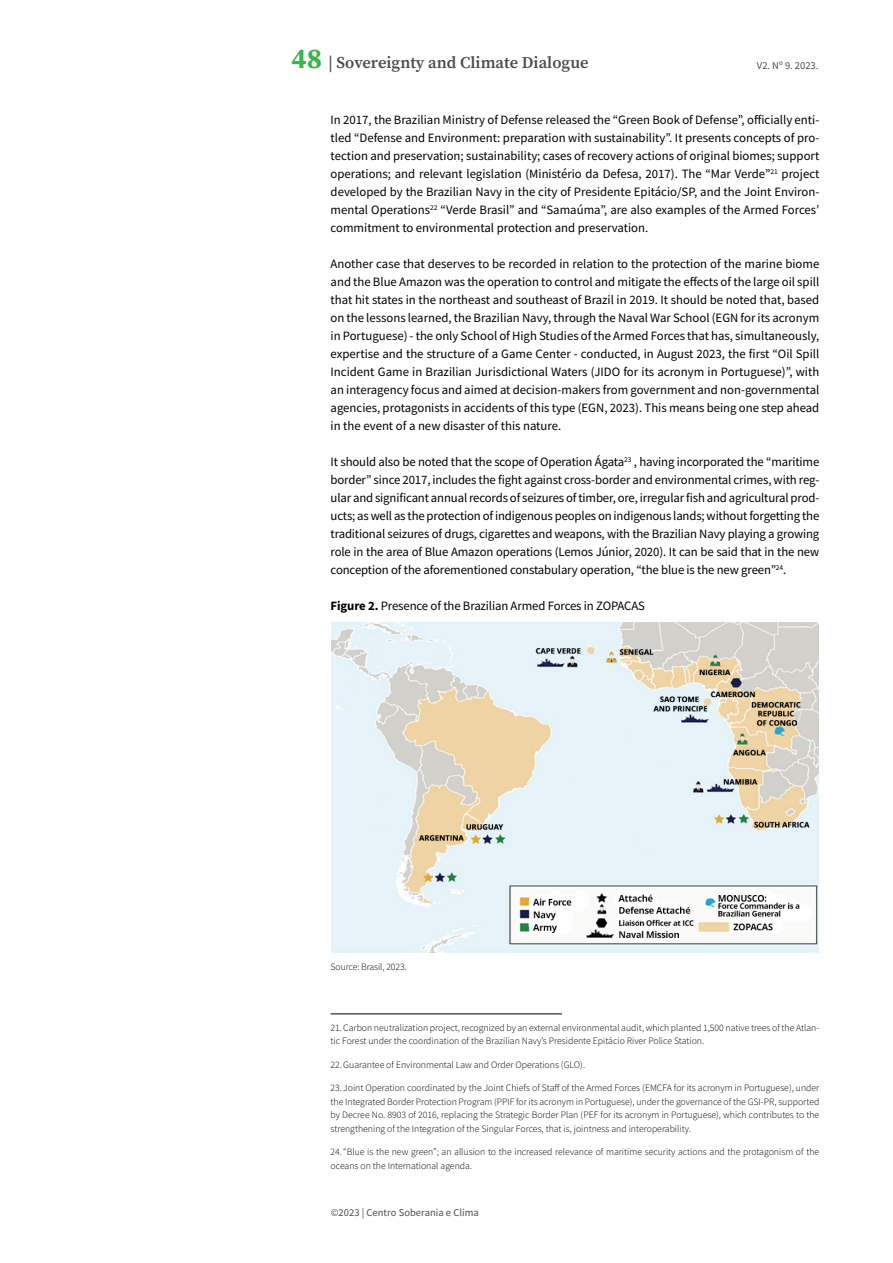
<style>
.page{position:relative;width:893px;height:1263px;background:#fff}
.page>*{position:absolute;margin:0;border:0;box-sizing:border-box;transform-origin:0 0}
.t1{font:600 16.5px "Source Serif Pro";color:#4d4d4d}
.t2{font:12.75px/18px "Source Sans Pro";letter-spacing:-.01em;color:#000;text-align:justify}
.t3{font:10.5px "Source Sans Pro";letter-spacing:.005em;color:#4d4d4d}
.t4{font:300 9.75px/13.5px "Source Sans Pro";color:#000}
.s1{font-weight:700;font-size:28.5px;color:#39b54a}
.s2{font-weight:700}
</style>
<div class="page">
<hr style="left:331px;top:1014px;width:231px;height:1px;background:#000">
<img style="left:331px;top:622px;width:488px;height:330px">
<p class="t1" style="left:292px;top:52px;width:298px"><span class="s1">48</span> | Sovereignty and Climate Dialogue</p>
<p class="t3" style="left:757px;top:58px;width:63px">V2. Nº 9. 2023.</p>
<p class="t2" style="left:331px;top:111px;width:490px">In 2017, the Brazilian Ministry of Defense released the “Green Book of Defense”, officially enti&shy;tled “Defense and Environment: preparation with sustainability”. It presents concepts of pro&shy;tection and preservation; sustainability; cases of recovery actions of original biomes; support operations; and relevant legislation (Ministério da Defesa, 2017). The “Mar Verde”<sup>21</sup> project developed by the Brazilian Navy in the city of Presidente Epitácio/SP, and the Joint Environ&shy;mental Operations<sup>22</sup> “Verde Brasil” and “Samaúma”, are also examples of the Armed Forces’ commitment to environmental protection and preservation.</p>
<p class="t2" style="left:331px;top:255px;width:490px">Another case that deserves to be recorded in relation to the protection of the marine biome and the Blue Amazon was the operation to control and mitigate the effects of the large oil spill that hit states in the northeast and southeast of Brazil in 2019. It should be noted that, based on the lessons learned, the Brazilian Navy, through the Naval War School (EGN for its acronym in Portuguese) - the only School of High Studies of the Armed Forces that has, simultaneously, expertise and the structure of a Game Center - conducted, in August 2023, the first “Oil Spill Incident Game in Brazilian Jurisdictional Waters (JIDO for its acronym in Portuguese)”, with an interagency focus and aimed at decision-makers from government and non-governmental agencies, protagonists in accidents of this type (EGN, 2023). This means being one step ahead in the event of a new disaster of this nature.</p>
<p class="t2" style="left:331px;top:453px;width:490px">It should also be noted that the scope of Operation Ágata<sup>23</sup> , having incorporated the “maritime border” since 2017, includes the fight against cross-border and environmental crimes, with reg&shy;ular and significant annual records of seizures of timber, ore, irregular fish and agricultural prod&shy;ucts; as well as the protection of indigenous peoples on indigenous lands; without forgetting the traditional seizures of drugs, cigarettes and weapons, with the Brazilian Navy playing a growing role in the area of Blue Amazon operations (Lemos Júnior, 2020). It can be said that in the new conception of the aforementioned constabulary operation, “the blue is the new green”<sup>24</sup>.</p>
<p class="t2" style="left:331px;top:597px;width:316px"><span class="s2">Figure 2.</span> Presence of the Brazilian Armed Forces in ZOPACAS</p>
<p class="t4" style="left:331px;top:960px;width:78px">Source: Brasil, 2023.</p>
<p class="t4" style="left:331px;top:1021px;width:490px">21.Carbon neutralization project, recognized by an external environmental audit, which planted 1,500 native trees of the Atlan&shy;tic Forest under the coordination of the Brazilian Navy’s Presidente Epitácio River Police Station.</p>
<p class="t4" style="left:331px;top:1058px;width:256px">22.Guarantee of Environmental Law and Order Operations (GLO).</p>
<p class="t4" style="left:331px;top:1081px;width:490px;text-align:justify">23. Joint Operation coordinated by the Joint Chiefs of Staff of the Armed Forces (EMCFA for its acronym in Portuguese), under the Integrated Border Protection Program (PPIF for its acronym in Portuguese), under the governance of the GSI-PR, supported by Decree No. 8903 of 2016, replacing the Strategic Border Plan (PEF for its acronym in Portuguese), which contributes to the strengthening of the Integration of the Singular Forces, that is, jointness and interoperability.</p>
<p class="t4" style="left:331px;top:1145px;width:490px">24.“Blue is the new green”; an allusion to the increased relevance of maritime security actions and the protagonism of the oceans on the International agenda.</p>
<p class="t3" style="left:331px;top:1205px;width:150px">©2023 | Centro Soberania e Clima</p>
</div>
